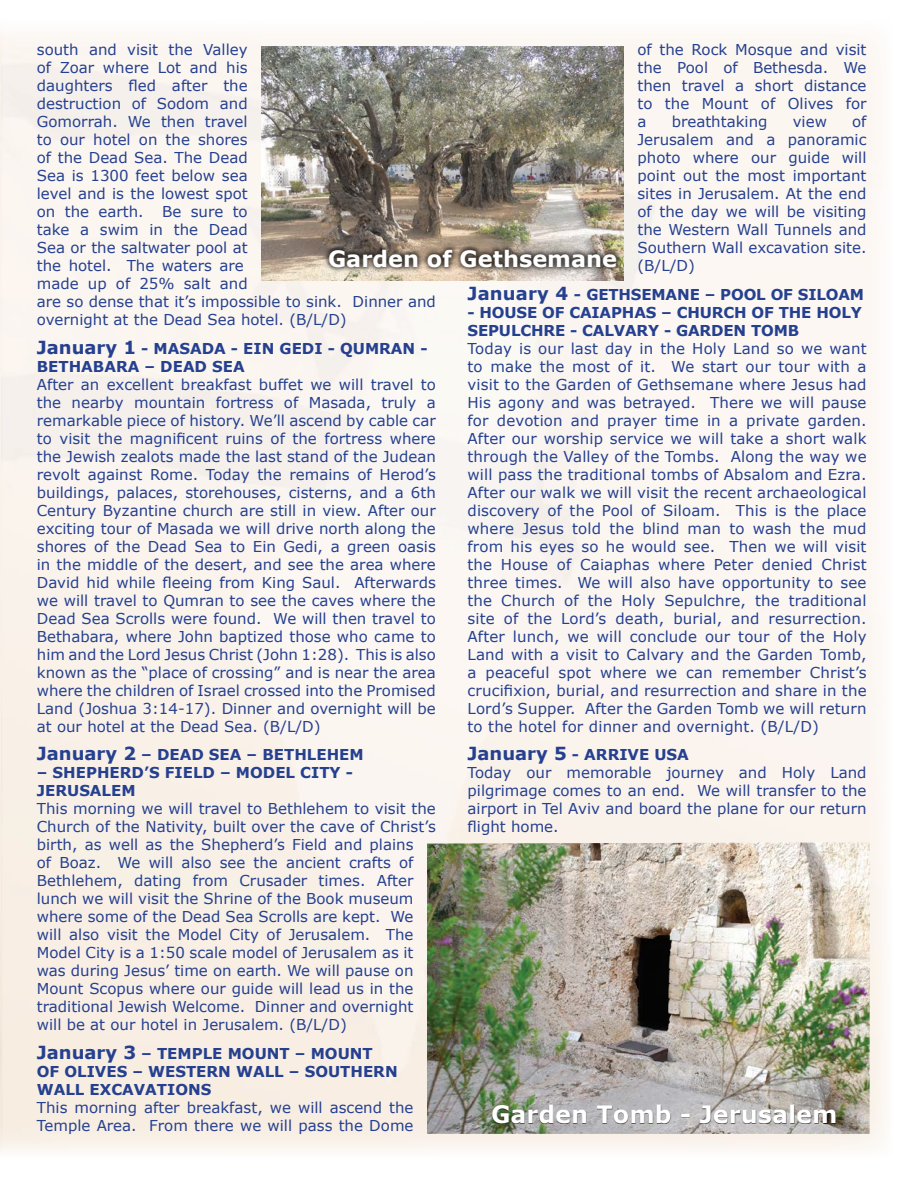
<style>
.page{position:relative;width:918px;height:1188px;background:#fff}
.page>*{position:absolute;margin:0;border:0;box-sizing:border-box;transform-origin:0 0}
.t1{font:700 24px "Verdana";color:#fff}
.t2{font:700 22.5px "Verdana";color:#fff}
.t3{font:15px/18px "Verdana";color:#25408f}
.t4{font:700 15px/18px "Verdana";color:#25408f}
.s1{font-size:18px}
.s2{font-weight:700;font-size:18px}
.s3{font-weight:700}
</style>
<div class="page">
<img style="left:427px;top:842px;width:443px;height:292px">
<div style="left:492px;top:1105px;width:344px;height:19px;background:#000;opacity:.75"></div>
<img style="left:261px;top:46px;width:363px;height:235px">
<div style="left:323px;top:243px;width:299px;height:30px;background:#000;opacity:.67"></div>
<p class="t3" style="left:638px;top:41px;width:231px;text-align:justify">of the Rock Mosque and visit the Pool of Bethesda. We then travel a short distance to the Mount of Olives for a</p>
<p class="t3" style="left:37px;top:41px;width:401px">south and visit the Valley<br>of Zoar where Lot and his<br>daughters fled after the<br>destruction of Sodom and<br>Gomorrah. We then travel<br>to our hotel on the shores<br>of the Dead Sea. The Dead<br>Sea is 1300 feet below sea<br>level and is the lowest spot<br>on the earth. Be sure to<br>take a swim in the Dead<br>Sea or the saltwater pool at<br>the hotel. The waters are<br>made up of 25% salt and<br>are so dense that it’s impossible to sink. Dinner and overnight at the Dead Sea hotel. (B/L/D)</p>
<p class="t4" style="left:37px;top:340px;width:392px"><span class="s1">January 1</span> - MASADA - EIN GEDI - QUMRAN -<br>BETHABARA – DEAD SEA</p>
<p class="t3" style="left:37px;top:376px;width:401px;text-align:justify">After an excellent breakfast buffet we will travel to the nearby mountain fortress of Masada, truly a remarkable piece of history. We’ll ascend by cable car to visit the magnificent ruins of the fortress where the Jewish zealots made the last stand of the Judean revolt against Rome. Today the remains of Herod’s buildings, palaces, storehouses, cisterns, and a 6th Century Byzantine church are still in view. After our exciting tour of Masada we will drive north along the shores of the Dead Sea to Ein Gedi, a green oasis in the middle of the desert, and see the area where David hid while fleeing from King Saul. Afterwards we will travel to Qumran to see the caves where the Dead Sea Scrolls were found. We will then travel to Bethabara, where John baptized those who came to him and the Lord Jesus Christ (John 1:28). This is also known as the “place of crossing” and is near the area where the children of Israel crossed into the Promised Land (Joshua 3:14-17). Dinner and overnight will be at our hotel at the Dead Sea. (B/L/D)</p>
<p class="t4" style="left:37px;top:746px;width:328px"><span class="s1">January 2</span> – DEAD SEA – BETHLEHEM</p>
<p class="t4" style="left:37px;top:764px;width:318px">– SHEPHERD’S FIELD – MODEL CITY -<br>JERUSALEM</p>
<p class="t3" style="left:37px;top:800px;width:401px">This morning we will travel to Bethlehem to visit the Church of the Nativity, built over the cave of Christ’s birth, as well as the Shepherd’s Field and plains<br>of Boaz. We will also see the ancient crafts of Bethlehem, dating from Crusader times. After lunch we will visit the Shrine of the Book museum where some of the Dead Sea Scrolls are kept. We will also visit the Model City of Jerusalem. The Model City is a 1:50 scale model of Jerusalem as it was during Jesus’ time on earth. We will pause on Mount Scopus where our guide will lead us in the traditional Jewish Welcome. Dinner and overnight will be at our hotel in Jerusalem. (B/L/D)</p>
<p class="t4" style="left:37px;top:1045px;width:362px"><span class="s1">January 3</span> – TEMPLE MOUNT – MOUNT<br>OF OLIVES – WESTERN WALL – SOUTHERN<br>WALL EXCAVATIONS</p>
<p class="t3" style="left:37px;top:1099px;width:378px">This morning after breakfast, we will ascend the<br>Temple Area. From there we will pass the Dome</p>
<p class="t3" style="left:638px;top:113px;width:231px;text-align:justify;text-indent:215px">of Jerusalem and a panoramic photo where our guide will point out the most important sites in Jerusalem. At the end of the day we will be visiting the Western Wall Tunnels and Southern Wall excavation site. (B/L/D)</p>
<p class="t4" style="left:468px;top:286px;width:398px"><span class="s1">January 4</span> - GETHSEMANE – POOL OF SILOAM</p>
<p class="t4" style="left:468px;top:304px;width:396px">- HOUSE OF CAIAPHAS – CHURCH OF THE HOLY<br>SEPULCHRE - CALVARY - GARDEN TOMB</p>
<p class="t3" style="left:468px;top:340px;width:401px;text-align:justify">Today is our last day in the Holy Land so we want to make the most of it. We start our tour with a visit to the Garden of Gethsemane where Jesus had His agony and was betrayed. There we will pause for devotion and prayer time in a private garden.<br>After our worship service we will take a short walk through the Valley of the Tombs. Along the way we will pass the traditional tombs of Absalom and Ezra.<br>After our walk we will visit the recent archaeological discovery of the Pool of Siloam. This is the place where Jesus told the blind man to wash the mud from his eyes so he would see. Then we will visit the House of Caiaphas where Peter denied Christ three times. We will also have opportunity to see the Church of the Holy Sepulchre, the traditional site of the Lord’s death, burial, and resurrection.<br>After lunch, we will conclude our tour of the Holy Land with a visit to Calvary and the Garden Tomb, a peaceful spot where we can remember Christ’s crucifixion, burial, and resurrection and share in the Lord’s Supper. After the Garden Tomb we will return to the hotel for dinner and overnight. (B/L/D)</p>
<p class="t3" style="left:468px;top:746px;width:401px"><span class="s2">January 5</span> <span class="s3">- ARRIVE USA<br></span>Today our memorable journey and Holy Land pilgrimage comes to an end. We will transfer to the airport in Tel Aviv and board the plane for our return flight home.</p>
<p class="t3" style="left:672px;top:113px;width:97px">breathtaking</p>
<p class="t3" style="left:793px;top:113px;width:36px">view</p>
<h2 class="t2" style="left:328px;top:244px;width:291px">Garden of Gethsemane</h2>
<h1 class="t1" style="left:491px;top:1099px;width:348px">Garden Tomb - Jerusalem</h1>
</div>
